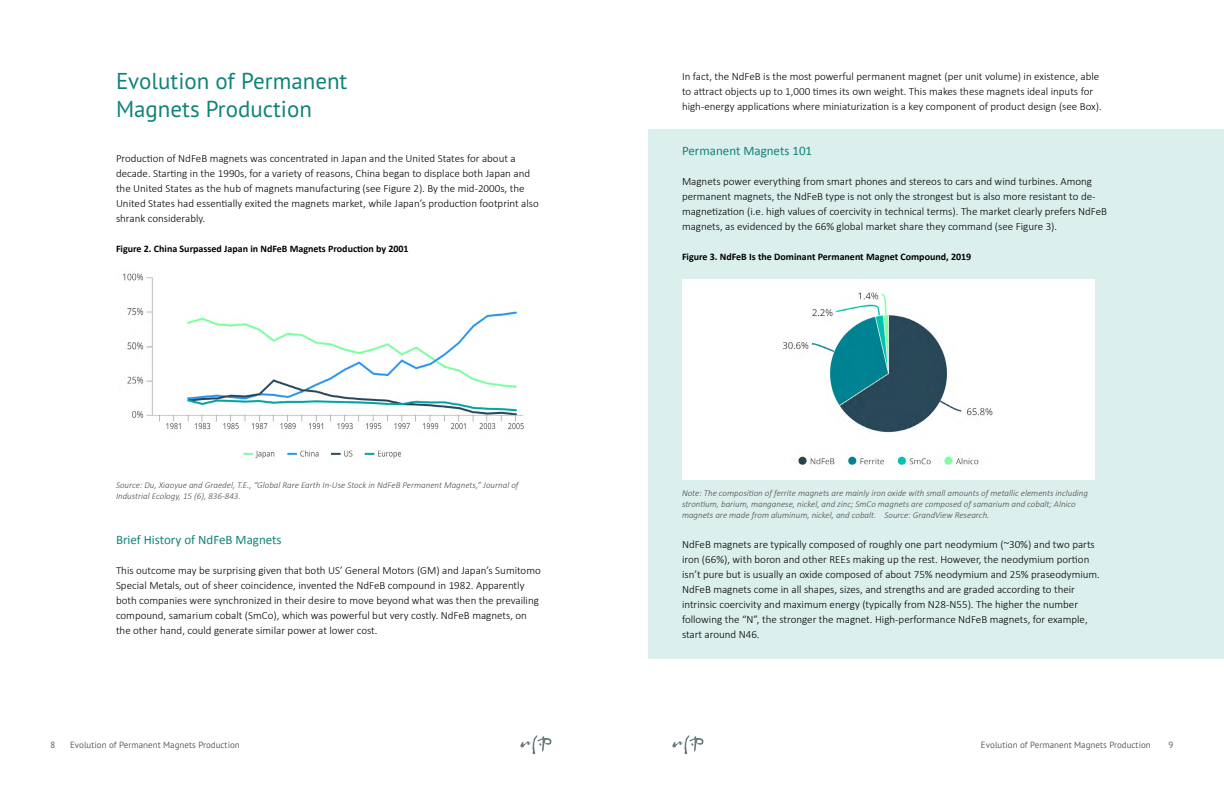
<style>
.page{position:relative;width:1224px;height:792px;background:#fff}
.page>*{position:absolute;margin:0;border:0;box-sizing:border-box;transform-origin:0 0}
.t1{font:23px/27.6px "PT Sans Pro";color:#11837a}
.t2{font:13px "Calibri";color:#11837a}
.t3{font:300 11px/15px "Calibri";color:#000}
.t4{font:700 10px "Calibri";color:#000}
.t5{font:italic 300 9px/11px "Calibri";color:#4c4c4c}
.t6{font:300 9px "PT Sans Pro";color:#4c4d4d}
</style>
<div class="page">
<svg style="left:520px;top:735px;width:32px;height:19px"></svg>
<svg style="left:672px;top:735px;width:32px;height:19px"></svg>
<div style="left:648px;top:130px;width:576px;height:529px;background:#dbefec"></div>
<img style="left:123px;top:273px;width:401px;height:186px">
<img style="left:682px;top:279px;width:413px;height:201px">
<h1 class="t1" style="left:116px;top:67px;width:233px">Evolution of Permanent<br>Magnets Production</h1>
<p class="t3" style="left:116px;top:150px;width:424px">Production of NdFeB magnets was concentrated in Japan and the United States for about a decade. Starting in the 1990s, for a variety of reasons, China began to displace both Japan and the United States as the hub of magnets manufacturing (see Figure 2). By the mid-2000s, the United States had essentially exited the magnets market, while Japan’s production footprint also shrank considerably.</p>
<p class="t4" style="left:116px;top:241px;width:294px">Figure 2. China Surpassed Japan in NdFeB Magnets Production by 2001</p>
<p class="t5" style="left:116px;top:479px;width:404px">Source: Du, Xiaoyue and Graedel, T.E., “Global Rare Earth In-Use Stock in NdFeB Permanent Magnets,” Journal of<br>Industrial Ecology, 15 (6), 836-843.</p>
<p class="t2" style="left:116px;top:530px;width:167px">Brief History of NdFeB Magnets</p>
<p class="t3" style="left:116px;top:562px;width:426px">This outcome may be surprising given that both US’ General Motors (GM) and Japan’s Sumitomo Special Metals, out of sheer coincidence, invented the NdFeB compound in 1982. Apparently both companies were synchronized in their desire to move beyond what was then the prevailing compound, samarium cobalt (SmCo), which was powerful but very costly. NdFeB magnets, on the other hand, could generate similar power at lower cost.</p>
<p class="t3" style="left:682px;top:68px;width:421px">In fact, the NdFeB is the most powerful permanent magnet (per unit volume) in existence, able to attract objects up to 1,000 times its own weight. This makes these magnets ideal inputs for high-energy applications where miniaturization is a key component of product design (see Box).</p>
<p class="t2" style="left:682px;top:141px;width:132px">Permanent Magnets 101</p>
<p class="t3" style="left:682px;top:173px;width:427px">Magnets power everything from smart phones and stereos to cars and wind turbines. Among permanent magnets, the NdFeB type is not only the strongest but is also more resistant to de&shy;magnetization (i.e. high values of coercivity in technical terms). The market clearly prefers NdFeB magnets, as evidenced by the 66% global market share they command (see Figure 3).</p>
<p class="t4" style="left:682px;top:249px;width:291px">Figure 3. NdFeB Is the Dominant Permanent Magnet Compound, 2019</p>
<p class="t5" style="left:682px;top:487px;width:408px">Note: The composition of ferrite magnets are mainly iron oxide with small amounts of metallic elements including strontium, barium, manganese, nickel, and zinc; SmCo magnets are composed of samarium and cobalt; Alnico magnets are made from aluminum, nickel, and cobalt. Source: GrandView Research.</p>
<p class="t3" style="left:682px;top:536px;width:419px">NdFeB magnets are typically composed of roughly one part neodymium (~30%) and two parts iron (66%), with boron and other REEs making up the rest. However, the neodymium portion isn’t pure but is usually an oxide composed of about 75% neodymium and 25% praseodymium.<br>NdFeB magnets come in all shapes, sizes, and strengths and are graded according to their intrinsic coercivity and maximum energy (typically from N28-N55). The higher the number following the “N”, the stronger the magnet. High-performance NdFeB magnets, for example, start around N46.</p>
<p class="t6" style="left:51px;top:739px;width:6px">8</p>
<p class="t6" style="left:1169px;top:739px;width:6px">9</p>
<p class="t6" style="left:70px;top:739px;width:171px">Evolution of Permanent Magnets Production</p>
<p class="t6" style="left:981px;top:739px;width:171px">Evolution of Permanent Magnets Production</p>
</div>
